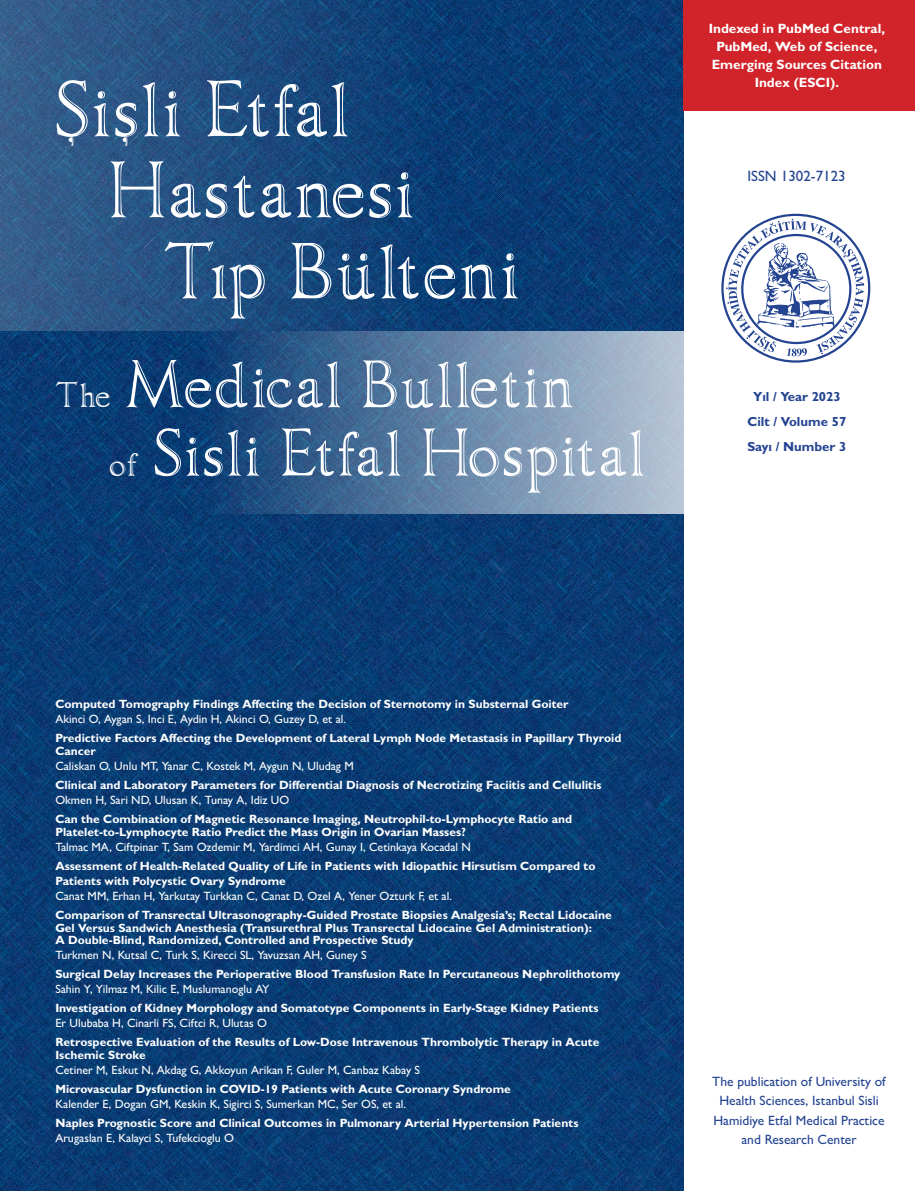
<style>
.page{position:relative;width:915px;height:1191px;background:#fff}
.page>*{position:absolute;margin:0;border:0;box-sizing:border-box;transform-origin:0 0}
.t1{font:57px/68.4px "Imperator Bronze";letter-spacing:.05em;color:#fff}
.t2{font:37.5px "Imperator Bronze Small Caps";color:#fff}
.t3{font:500 15px "Gill Sans MT Pro";color:#244491}
.t4{font:500 13.5px/19.5px "Gill Sans MT Pro";color:#244491;text-align:center}
.t5{font:700 13.5px/18px "Gill Sans MT Pro";color:#fff;text-align:center}
.t6{font:700 13.2px/25.2px "Gill Sans MT Pro";color:#244491;text-align:center}
.t7{font:700 12px/12.8px "Gill Sans MT Pro";color:#fff}
.t8{font:500 12px "Gill Sans MT Pro";color:#fff}
.s1{font-size:30px}
</style>
<div class="page">
<img style="left:0;top:330px;width:683px;height:861px">
<svg style="left:0;top:0;width:871px;height:330px;background:#39618e"></svg>
<svg style="left:1px;top:331px;width:826px;height:182px;background:#5e7fa3"></svg>
<svg style="left:165px;top:241px;width:352px;height:78px;background:#345e8b"></svg>
<div style="left:683px;top:0;width:231px;height:111px;background:#d1232a"></div>
<div style="left:721px;top:392px;width:151px;height:59px;background:#fff"></div>
<svg style="left:725px;top:219px;width:138px;height:137px"></svg>
<h2 class="t2" style="left:68px;top:110px;width:8px">,</h2>
<h2 class="t2" style="left:122px;top:110px;width:8px">,</h2>
<p class="t5" style="left:708px;top:19px;width:178px">Indexed in PubMed Central,<br>PubMed, Web of Science,<br>Emerging Sources Citation<br>Index (ESCI).</p>
<p class="t3" style="left:747px;top:167px;width:100px">ISSN 1302-7123</p>
<h1 class="t1" style="left:109px;top:357px;width:536px;text-indent:-54px"><span class="s1">The</span> Medical Bulletin<br><span class="s1">of</span> Sisli Etfal Hospital</h1>
<p class="t6" style="left:747px;top:384px;width:101px">Yıl / Year 2023<br>Cilt / Volume 57<br>Sayı / Number 3</p>
<p class="t7" style="left:55px;top:697px;width:514px">Computed Tomography Findings Affecting the Decision of Sternotomy in Substernal Goiter</p>
<p class="t8" style="left:55px;top:712px;width:292px">Akinci O, Aygan S, Inci E, Aydin H, Akinci O, Guzey D, et al.</p>
<p class="t7" style="left:55px;top:731px;width:567px">Predictive Factors Affecting the Development of Lateral Lymph Node Metastasis in Papillary Thyroid<br>Cancer</p>
<p class="t8" style="left:55px;top:759px;width:300px">Caliskan O, Unlu MT, Yanar C, Kostek M, Aygun N, Uludag M</p>
<p class="t7" style="left:55px;top:778px;width:547px">Clinical and Laboratory Parameters for Differential Diagnosis of Necrotizing Faciitis and Cellulitis</p>
<p class="t8" style="left:55px;top:793px;width:235px">Okmen H, Sari ND, Ulusan K, Tunay A, Idiz UO</p>
<p class="t7" style="left:55px;top:812px;width:518px">Can the Combination of Magnetic Resonance Imaging, Neutrophil-to-Lymphocyte Ratio and<br>Platelet-to-Lymphocyte Ratio Predict the Mass Origin in Ovarian Masses?</p>
<p class="t8" style="left:55px;top:839px;width:417px">Talmac MA, Ciftpinar T, Sam Ozdemir M, Yardimci AH, Gunay I, Cetinkaya Kocadal N</p>
<p class="t7" style="left:55px;top:858px;width:541px;line-height:14.9px">Assessment of Health-Related Quality of Life in Patients with Idiopathic Hirsutism Compared to<br>Patients with Polycystic Ovary Syndrome</p>
<p class="t8" style="left:55px;top:888px;width:398px">Canat MM, Erhan H, Yarkutay Turkkan C, Canat D, Ozel A, Yener Ozturk F, et al.</p>
<p class="t7" style="left:55px;top:908px;width:558px">Comparison of Transrectal Ultrasonography-Guided Prostate Biopsies Analgesia’s; Rectal Lidocaine<br>Gel Versus Sandwich Anesthesia (Transurethral Plus Transrectal Lidocaine Gel Administration):<br>A Double-Blind, Randomized, Controlled and Prospective Study</p>
<p class="t8" style="left:55px;top:948px;width:313px">Turkmen N, Kutsal C, Turk S, Kirecci SL, Yavuzsan AH, Guney S</p>
<p class="t7" style="left:55px;top:967px;width:566px">Surgical Delay Increases the Perioperative Blood Transfusion Rate In Percutaneous Nephrolithotomy</p>
<p class="t8" style="left:55px;top:982px;width:215px">Sahin Y, Yilmaz M, Kilic E, Muslumanoglu AY</p>
<p class="t7" style="left:55px;top:1001px;width:544px">Investigation of Kidney Morphology and Somatotype Components in Early-Stage Kidney Patients</p>
<p class="t8" style="left:55px;top:1016px;width:213px">Er Ulubaba H, Cinarli FS, Ciftci R, Ulutas O</p>
<p class="t7" style="left:55px;top:1035px;width:545px">Retrospective Evaluation of the Results of Low-Dose Intravenous Thrombolytic Therapy in Acute<br>Ischemic Stroke</p>
<p class="t8" style="left:55px;top:1062px;width:366px">Cetiner M, Eskut N, Akdag G, Akkoyun Arikan F, Guler M, Canbaz Kabay S</p>
<p class="t7" style="left:55px;top:1082px;width:457px">Microvascular Dysfunction in COVID-19 Patients with Acute Coronary Syndrome</p>
<p class="t8" style="left:55px;top:1096px;width:352px">Kalender E, Dogan GM, Keskin K, Sigirci S, Sumerkan MC, Ser OS, et al.</p>
<p class="t7" style="left:55px;top:1116px;width:524px">Naples Prognostic Score and Clinical Outcomes in Pulmonary Arterial Hypertension Patients</p>
<p class="t8" style="left:55px;top:1130px;width:180px">Arugaslan E, Kalayci S, Tufekcioglu O</p>
<p class="t4" style="left:712px;top:1071px;width:175px">The publication of University of<br>Health Sciences, Istanbul Sisli<br>Hamidiye Etfal Medical Practice and Research Center</p>
</div>
